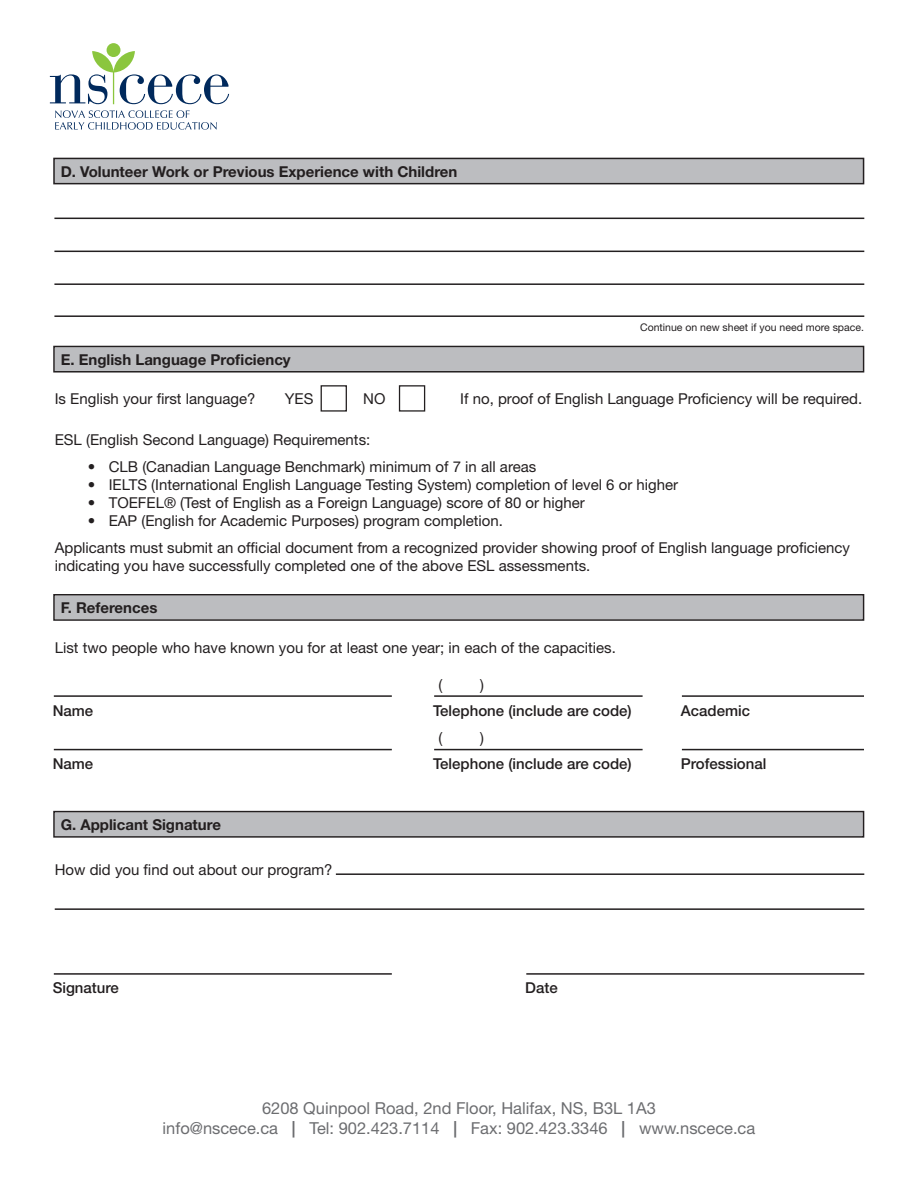
<style>
.page{position:relative;width:918px;height:1188px;background:#fff}
.page>*{position:absolute;margin:0;border:0;box-sizing:border-box;transform-origin:0 0}
.t1{font:16.5px/19.8px "Helvetica Neue";color:#6c6d70;text-align:center}
.t2{font:15px/18px "Helvetica Neue";color:#231f20}
.t3{font:700 15px "Helvetica Neue";color:#231f20}
.t4{font:500 15px "Helvetica Neue";color:#231f20}
.t5{font:10.5px "Helvetica Neue";color:#231f20}
.s1{font-weight:700}
</style>
<div class="page">
<svg style="left:50px;top:43px;width:179px;height:61px"></svg>
<svg style="left:55px;top:110px;width:162px;height:20px"></svg>
<div style="left:56px;top:349px;width:805px;height:21px;background:#bcbdc0"></div>
<div style="left:53px;top:346px;width:811px;height:27px;border:2px solid #231f20"></div>
<div style="left:55px;top:159px;width:808px;height:24px;background:#bcbdc0"></div>
<div style="left:53px;top:158px;width:811px;height:26px;border:2px solid #231f20"></div>
<div style="left:56px;top:597px;width:805px;height:21px;background:#bcbdc0"></div>
<div style="left:53px;top:594px;width:811px;height:27px;border:2px solid #231f20"></div>
<div style="left:56px;top:814px;width:805px;height:21px;background:#bcbdc0"></div>
<div style="left:53px;top:811px;width:811px;height:27px;border:2px solid #231f20"></div>
<div style="left:321px;top:385px;width:26px;height:27px;border:1px solid #231f20"></div>
<div style="left:399px;top:385px;width:26px;height:27px;border:1px solid #231f20"></div>
<hr style="left:54px;top:695px;width:338px;height:2px;background:#231f20">
<hr style="left:54px;top:749px;width:338px;height:1px;background:#231f20">
<hr style="left:54px;top:973px;width:338px;height:2px;background:#231f20">
<hr style="left:526px;top:973px;width:338px;height:2px;background:#231f20">
<hr style="left:434px;top:695px;width:209px;height:2px;background:#231f20">
<hr style="left:434px;top:749px;width:209px;height:1px;background:#231f20">
<hr style="left:682px;top:695px;width:182px;height:2px;background:#231f20">
<hr style="left:682px;top:749px;width:182px;height:1px;background:#231f20">
<hr style="left:336px;top:873px;width:528px;height:2px;background:#231f20">
<hr style="left:55px;top:908px;width:809px;height:2px;background:#231f20">
<hr style="left:54px;top:218px;width:810px;height:1px;background:#231f20">
<hr style="left:54px;top:283px;width:810px;height:2px;background:#231f20">
<hr style="left:54px;top:315px;width:810px;height:2px;background:#231f20">
<hr style="left:54px;top:251px;width:810px;height:1px;background:#231f20">
<p class="t3" style="left:61px;top:162px;width:398px">D. Volunteer Work or Previous Experience with Children</p>
<p class="t3" style="left:61px;top:350px;width:231px">E. English Language Proficiency</p>
<p class="t5" style="left:640px;top:321px;width:225px">Continue on new sheet if you need more space.</p>
<p class="t2" style="left:55px;top:390px;width:202px">Is English your first language?</p>
<p class="t2" style="left:285px;top:390px;width:30px">YES</p>
<p class="t2" style="left:363px;top:390px;width:24px">NO</p>
<p class="t2" style="left:460px;top:390px;width:403px">If no, proof of English Language Proficiency will be required.</p>
<p class="t2" style="left:55px;top:430px;width:317px">ESL (English Second Language) Requirements:</p>
<p class="t2" style="left:88px;top:457px;width:450px">• CLB (Canadian Language Benchmark) minimum of 7 in all areas</p>
<p class="t2" style="left:88px;top:475px;width:592px">• IELTS (International English Language Testing System) completion of level 6 or higher</p>
<p class="t2" style="left:88px;top:493px;width:499px">• TOEFEL® (Test of English as a Foreign Language) score of 80 or higher</p>
<p class="t2" style="left:88px;top:511px;width:417px">• EAP (English for Academic Purposes) program completion.</p>
<p class="t2" style="left:55px;top:538px;width:797px">Applicants must submit an official document from a recognized provider showing proof of English language proficiency indicating you have successfully completed one of the above ESL assessments.</p>
<p class="t3" style="left:61px;top:599px;width:98px">F. References</p>
<p class="t2" style="left:55px;top:639px;width:563px">List two people who have known you for at least one year; in each of the capacities.</p>
<p class="t4" style="left:53px;top:701px;width:42px">Name</p>
<p class="t4" style="left:53px;top:755px;width:42px">Name</p>
<p class="t3" style="left:61px;top:815px;width:162px">G. Applicant Signature</p>
<p class="t2" style="left:55px;top:860px;width:279px">How did you find out about our program?</p>
<p class="t2" style="left:439px;top:675px;width:5px">(</p>
<p class="t2" style="left:480px;top:675px;width:5px">)</p>
<p class="t2" style="left:439px;top:729px;width:5px">(</p>
<p class="t2" style="left:480px;top:729px;width:5px">)</p>
<p class="t4" style="left:433px;top:701px;width:200px">Telephone (include are code)</p>
<p class="t4" style="left:433px;top:755px;width:200px">Telephone (include are code)</p>
<p class="t4" style="left:53px;top:979px;width:68px">Signature</p>
<p class="t4" style="left:525px;top:979px;width:34px">Date</p>
<p class="t4" style="left:681px;top:701px;width:71px">Academic</p>
<p class="t4" style="left:681px;top:755px;width:87px">Professional</p>
<p class="t1" style="left:163px;top:1098px;width:594px">6208 Quinpool Road, 2nd Floor, Halifax, NS, B3L 1A3<br>info@nscece.ca <span class="s1">|</span> Tel: 902.423.7114 <span class="s1">|</span> Fax: 902.423.3346 <span class="s1">|</span> www.nscece.ca</p>
</div>
